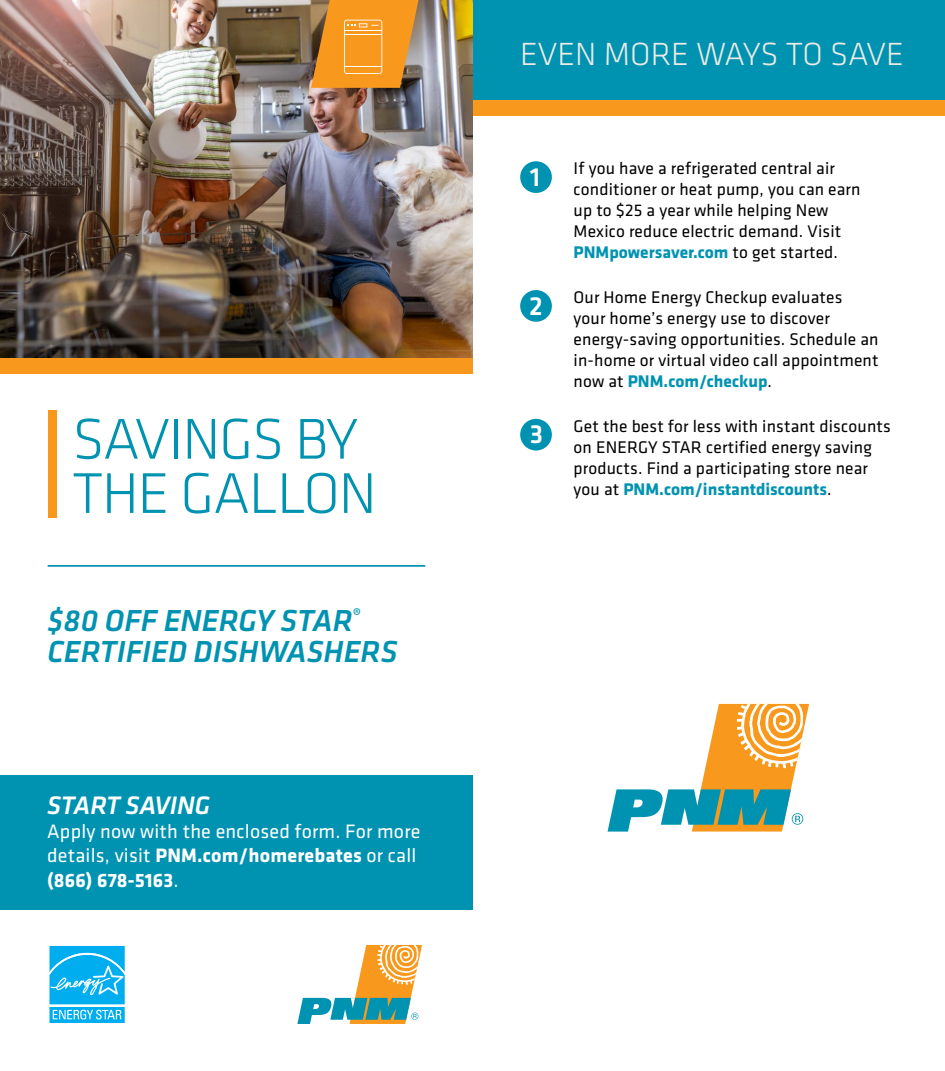
<style>
.page{position:relative;width:945px;height:1071px;background:#fff}
.page>*{position:absolute;margin:0;border:0;box-sizing:border-box;transform-origin:0 0}
.t1{font:300 59.5px/54.2px "Klavika";letter-spacing:-.02em;color:#0093b1}
.t2{font:300 33.25px "Klavika";letter-spacing:-.005em;color:#edeae5}
.t3{font:italic 500 31.5px/31.5px "Klavika";color:#0093b1}
.t4{font:500 27.12px "Klavika";color:#fff}
.t5{font:italic 500 26.25px "Klavika";letter-spacing:-.01em;color:#fff}
.t6{font:20.12px/24.2px "Klavika";letter-spacing:.01em;color:#fff}
.t7{font:17.5px/21px "Klavika";letter-spacing:.01em;color:#000}
.s1{font-weight:700}
.s2{font-weight:500;font-size:27.12px;color:#fff}
.s3{font-weight:700;color:#0093b1}
</style>
<div class="page">
<svg style="left:608px;top:704px;width:201px;height:128px"></svg>
<div style="left:472px;top:0;width:473px;height:104px;background:#0093b1"></div>
<div style="left:520px;top:161px;width:32px;height:32px;background:#0093b1;border-radius:50%"></div>
<div style="left:520px;top:290px;width:32px;height:32px;background:#0093b1;border-radius:50%"></div>
<div style="left:520px;top:419px;width:32px;height:32px;background:#0093b1;border-radius:50%"></div>
<div style="left:472px;top:100px;width:473px;height:16px;background:#f8991d"></div>
<img style="left:0;top:0;width:472px;height:358px">
<div style="left:0;top:358px;width:472px;height:16px;background:#f8991d"></div>
<div style="left:0;top:775px;width:472px;height:134px;background:#0093b1"></div>
<div style="left:48px;top:411px;width:9px;height:107px;background:#f8991d"></div>
<hr style="left:48px;top:565px;width:377px;height:2px;background:#0093b1">
<svg style="left:311px;top:0;width:108px;height:88px"></svg>
<svg style="left:297px;top:945px;width:125px;height:79px"></svg>
<div style="left:48px;top:944px;width:79px;height:62px;background:#f3fbfe"></div>
<svg style="left:48px;top:946px;width:79px;height:77px"></svg>
<h1 class="t1" style="left:72px;top:413px;width:306px">SAVINGS BY<br>THE GALLON</h1>
<h3 class="t3" style="left:48px;top:605px;width:351px">$80 OFF ENERGY STAR<sup>®<br></sup>CERTIFIED DISHWASHERS</h3>
<h3 class="t5" style="left:47px;top:791px;width:165px">START SAVING</h3>
<p class="t6" style="left:47px;top:819px;width:375px">Apply now with the enclosed form. For more details, visit <span class="s1">PNM.com/homerebates</span> or call <span class="s1">(866) 678-5163</span>.</p>
<h2 class="t2" style="left:520px;top:36px;width:385px">EVEN MORE WAYS TO SAVE</h2>
<p class="t7" style="left:574px;top:158px;width:288px;text-indent:-44px"><span class="s2">1</span> If you have a refrigerated central air conditioner or heat pump, you can earn up to $25 a year while helping New Mexico reduce electric demand. Visit <span class="s3">PNMpowersaver.com</span> to get started.</p>
<p class="t7" style="left:574px;top:286px;width:306px">Our Home Energy Checkup evaluates your home’s energy use to discover energy-saving opportunities. Schedule an in-home or virtual video call appointment now at <span class="s3">PNM.com/checkup</span>.</p>
<p class="t7" style="left:574px;top:415px;width:319px">Get the best for less with instant discounts on ENERGY STAR certified energy saving products. Find a participating store near you at <span class="s3">PNM.com/instantdiscounts</span>.</p>
<h3 class="t4" style="left:529px;top:291px;width:15px">2</h3>
<h3 class="t4" style="left:530px;top:419px;width:15px">3</h3>
</div>
